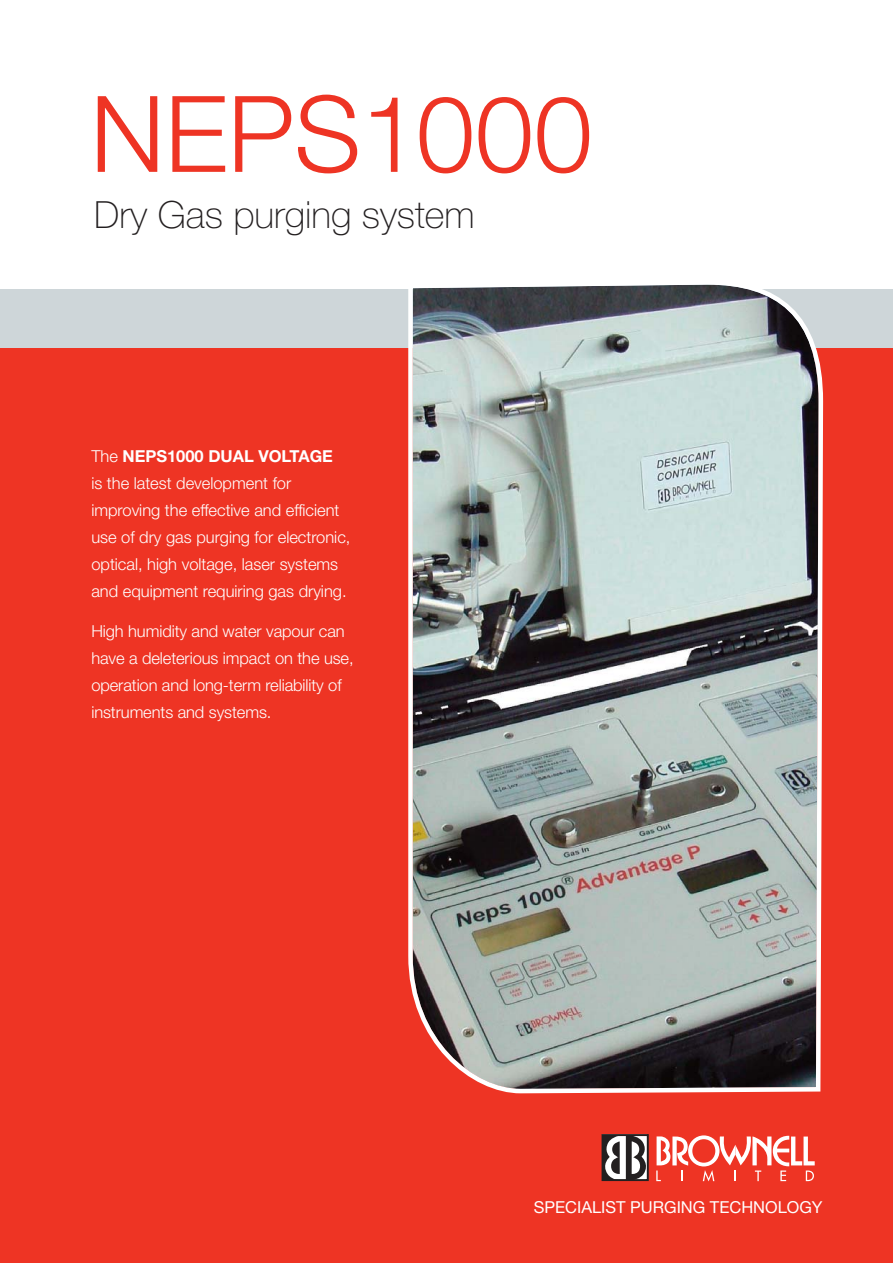
<style>
.page{position:relative;width:893px;height:1263px;background:#fff}
.page>*{position:absolute;margin:0;border:0;box-sizing:border-box;transform-origin:0 0}
.t1{font:300 105.9px "Helvetica Neue";color:#ee3424}
.t2{font:100 37.5px "Helvetica Neue";color:#231f20}
.t3{font:300 16.5px/27px "Helvetica Neue";color:#fff}
.t4{font:16.5px "Helvetica Neue";color:#fff}
.s1{font-weight:700}
</style>
<div class="page">
<div style="left:0;top:289px;width:892px;height:98px;background:#ced6d9"></div>
<div style="left:0;top:349px;width:892px;height:914px;background:#ee3424"></div>
<svg style="left:656px;top:1135px;width:159px;height:46px"></svg>
<div style="left:601px;top:1134px;width:48px;height:47px;border:2px solid #231f20"></div>
<svg style="left:601px;top:1135px;width:48px;height:45px;background:#847e7f"></svg>
<svg style="left:408px;top:284px;width:415px;height:809px;background:#aba5a2"></svg>
<h1 class="t1" style="left:90px;top:96px;width:504px">NEPS1000</h1>
<h2 class="t2" style="left:94px;top:201px;width:382px">Dry Gas purging system</h2>
<p class="t3" style="left:91px;top:445px;width:261px">The <span class="s1">NEPS1000 DUAL VOLTAGE<br></span>is the latest development for improving the effective and efficient use of dry gas purging for electronic, optical, high voltage, laser systems and equipment requiring gas drying.</p>
<p class="t3" style="left:91px;top:619px;width:264px">High humidity and water vapour can have a deleterious impact on the use, operation and long-term reliability of instruments and systems.</p>
<p class="t4" style="left:534px;top:1201px;width:290px">SPECIALIST PURGING TECHNOLOGY</p>
</div>
